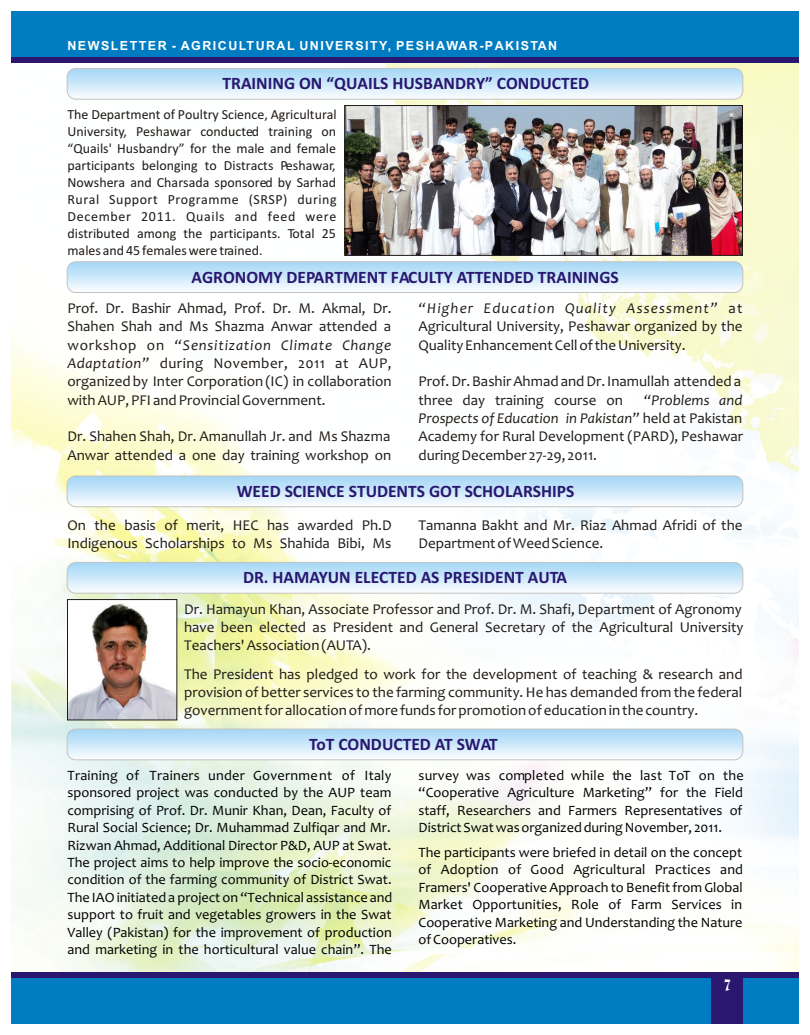
<style>
.page{position:relative;width:810px;height:1035px;background:#fff}
.page>*{position:absolute;margin:0;border:0;box-sizing:border-box;transform-origin:0 0}
.t1{font:18.75px "Bailey";color:#fff}
.t2{font:700 17.5px "Calibri";color:#291770}
.t3{font:15px/18.2px "Candara";color:#1f1a17;text-align:justify}
.t4{font:italic 15px/18.2px "Candara";color:#1f1a17;text-align:right}
.t5{font:italic 15px "Candara";letter-spacing:.05em;color:#1f1a17}
.t6{font:italic 15px "Candara";letter-spacing:.075em;color:#1f1a17}
.t7{font:14.25px "Candara";color:#000}
.t8{font:14px/17px "Calibri";color:#1f1a17;text-align:justify}
.t9{font:700 12.5px "Arial";letter-spacing:.115em;color:#fff}
.s1{font-style:normal}
.s2{font-style:italic}
</style>
<div class="page">
<img style="left:11px;top:63px;width:788px;height:909px">
<div style="left:11px;top:974px;width:788px;height:50px;background:#007dc2"></div>
<div style="left:11px;top:972px;width:788px;height:6px;background:#291770"></div>
<div style="left:11px;top:11px;width:788px;height:50px;background:#007dc2"></div>
<div style="left:11px;top:57px;width:788px;height:6px;background:#291770"></div>
<div style="left:711px;top:975px;width:31px;height:49px;background:#291770"></div>
<img style="left:67px;top:262px;width:676px;height:30px;border-radius:9px">
<div style="left:67px;top:261px;width:676px;height:32px;border:1px solid #c2c2c2;border-radius:9px"></div>
<img style="left:67px;top:68px;width:676px;height:31px;border-radius:9px">
<div style="left:67px;top:68px;width:676px;height:31px;border:1px solid #c2c2c2;border-radius:9px"></div>
<img style="left:346px;top:107px;width:395px;height:147px">
<div style="left:344px;top:105px;width:399px;height:151px;border:1px solid #1f1a17"></div>
<img style="left:67px;top:476px;width:676px;height:31px;border-radius:9px">
<div style="left:67px;top:476px;width:676px;height:31px;border:1px solid #c2c2c2;border-radius:9px"></div>
<img style="left:67px;top:562px;width:676px;height:31px;border-radius:9px">
<div style="left:67px;top:562px;width:676px;height:32px;border:1px solid #c2c2c2;border-radius:9px"></div>
<img style="left:69px;top:601px;width:106px;height:117px">
<div style="left:67px;top:599px;width:110px;height:121px;border:1px solid #1f1a17"></div>
<img style="left:67px;top:729px;width:676px;height:31px;border-radius:9px">
<div style="left:67px;top:729px;width:676px;height:31px;border:1px solid #c2c2c2;border-radius:9px"></div>
<p class="t9" style="left:68px;top:40px;width:491px">NEWSLETTER - AGRICULTURAL UNIVERSITY, PESHAWAR-PAKISTAN</p>
<p class="t2" style="left:223px;top:76px;width:368px">TRAINING ON “QUAILS HUSBANDRY” CONDUCTED</p>
<p class="t8" style="left:68px;top:107px;width:271px">The Department of Poultry Science, Agricultural University, Peshawar conducted training on “Quails' Husbandry” for the male and female participants belonging to Distracts Peshawar, Nowshera and Charsada sponsored by Sarhad Rural Support Programme (SRSP) during December 2011. Quails and feed were distributed among the participants. Total 25 males and 45 females were trained.</p>
<p class="t2" style="left:191px;top:270px;width:429px">AGRONOMY DEPARTMENT FACULTY ATTENDED TRAININGS</p>
<p class="t3" style="left:68px;top:301px;width:326px">Prof. Dr. Bashir Ahmad, Prof. Dr. M. Akmal, Dr.</p>
<p class="t6" style="left:418px;top:302px;width:326px">“Higher Education Quality Assessment” <span class="s1">at</span></p>
<p class="t3" style="left:68px;top:319px;width:325px">Shahen Shah and Ms Shazma Anwar attended a</p>
<p class="t3" style="left:418px;top:319px;width:325px">Agricultural University, Peshawar organized by the</p>
<p class="t5" style="left:67px;top:339px;width:325px"><span class="s1">workshop on</span> “Sensitization Climate Change</p>
<p class="t3" style="left:418px;top:337px;width:269px">Quality Enhancement Cell of the University.</p>
<p class="t3" style="left:67px;top:356px;width:326px"><span class="s2">Adaptation”</span> during November, 2011 at AUP, organized by Inter Corporation (IC) in collaboration</p>
<p class="t3" style="left:418px;top:374px;width:324px">Prof. Dr. Bashir Ahmad and Dr. Inamullah attended a</p>
<p class="t4" style="left:418px;top:392px;width:325px">“Problems and<br>Prospects of Education in Pakistan” <span class="s1">held at Pakistan</span></p>
<p class="t3" style="left:67px;top:392px;width:260px">with AUP, PFI and Provincial Government.</p>
<p class="t3" style="left:418px;top:392px;width:206px">three day training course on</p>
<p class="t3" style="left:67px;top:429px;width:324px">Dr. Shahen Shah, Dr. Amanullah Jr. and Ms Shazma</p>
<p class="t3" style="left:418px;top:429px;width:326px">Academy for Rural Development (PARD), Peshawar</p>
<p class="t3" style="left:67px;top:447px;width:325px">Anwar attended a one day training workshop on</p>
<p class="t3" style="left:418px;top:447px;width:180px">during December 27-29, 2011.</p>
<p class="t2" style="left:237px;top:484px;width:339px">WEED SCIENCE STUDENTS GOT SCHOLARSHIPS</p>
<p class="t3" style="left:68px;top:518px;width:326px">On the basis of merit, HEC has awarded Ph.D</p>
<p class="t3" style="left:418px;top:518px;width:326px">Tamanna Bakht and Mr. Riaz Ahmad Afridi of the</p>
<p class="t3" style="left:67px;top:535px;width:325px">Indigenous Scholarships to Ms Shahida Bibi, Ms</p>
<p class="t3" style="left:418px;top:535px;width:186px">Department of Weed Science.</p>
<p class="t2" style="left:243px;top:570px;width:326px">DR. HAMAYUN ELECTED AS PRESIDENT AUTA</p>
<p class="t3" style="left:184px;top:601px;width:561px">Dr. Hamayun Khan, Associate Professor and Prof. Dr. M. Shafi, Department of Agronomy have been elected as President and General Secretary of the Agricultural University Teachers' Association (AUTA).</p>
<p class="t3" style="left:184px;top:666px;width:560px">The President has pledged to work for the development of teaching &amp; research and provision of better services to the farming community. He has demanded from the federal government for allocation of more funds for promotion of education in the country.</p>
<p class="t2" style="left:309px;top:737px;width:190px">ToT CONDUCTED AT SWAT</p>
<p class="t7" style="left:68px;top:769px;width:325px">Training of Trainers under Government of Italy</p>
<p class="t7" style="left:418px;top:769px;width:327px">survey was completed while the last ToT on the</p>
<p class="t7" style="left:68px;top:787px;width:325px">sponsored project was conducted by the AUP team</p>
<p class="t7" style="left:418px;top:787px;width:326px">“Cooperative Agriculture Marketing” for the Field</p>
<p class="t7" style="left:67px;top:804px;width:325px">comprising of Prof. Dr. Munir Khan, Dean, Faculty of</p>
<p class="t7" style="left:418px;top:804px;width:325px">staff, Researchers and Farmers Representatives of</p>
<p class="t7" style="left:67px;top:822px;width:325px">Rural Social Science; Dr. Muhammad Zulfiqar and Mr.</p>
<p class="t7" style="left:418px;top:822px;width:305px">District Swat was organized during November, 2011.</p>
<p class="t7" style="left:67px;top:839px;width:325px">Rizwan Ahmad, Additional Director P&amp;D, AUP at Swat.</p>
<p class="t7" style="left:418px;top:846px;width:325px">The participants were briefed in detail on the concept</p>
<p class="t7" style="left:67px;top:857px;width:325px">The project aims to help improve the socio-economic</p>
<p class="t7" style="left:418px;top:864px;width:326px">of Adoption of Good Agricultural Practices and</p>
<p class="t7" style="left:67px;top:874px;width:326px">condition of the farming community of District Swat.</p>
<p class="t7" style="left:418px;top:881px;width:326px">Framers' Cooperative Approach to Benefit from Global</p>
<p class="t7" style="left:68px;top:892px;width:327px">The IAO initiated a project on “Technical assistance and</p>
<p class="t7" style="left:418px;top:899px;width:325px">Market Opportunities, Role of Farm Services in</p>
<p class="t7" style="left:68px;top:909px;width:326px">support to fruit and vegetables growers in the Swat</p>
<p class="t7" style="left:418px;top:916px;width:326px">Cooperative Marketing and Understanding the Nature</p>
<p class="t7" style="left:68px;top:926px;width:326px">Valley (Pakistan) for the improvement of production</p>
<p class="t7" style="left:418px;top:934px;width:99px">of Cooperatives.</p>
<p class="t7" style="left:68px;top:944px;width:326px">and marketing in the horticultural value chain”. The</p>
<p class="t1" style="left:723px;top:978px;width:9px">7</p>
</div>
